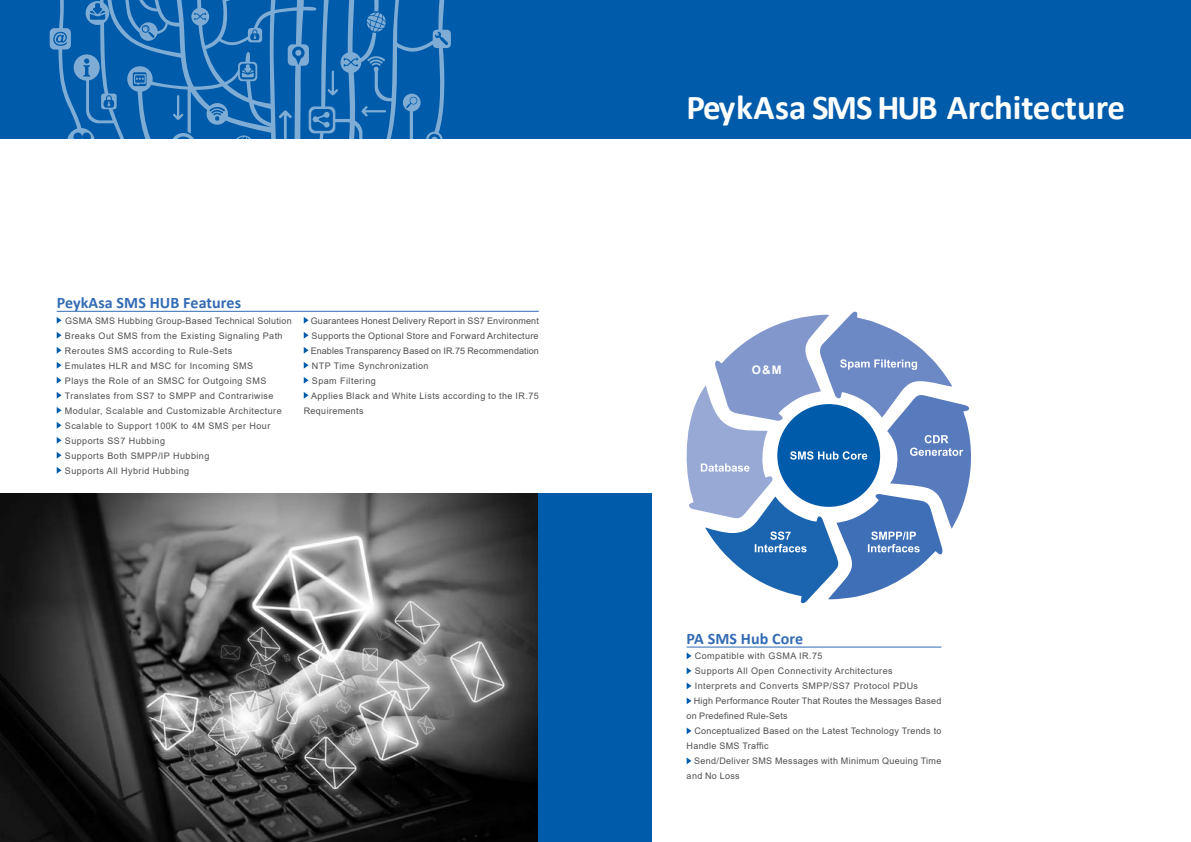
<style>
.page{position:relative;width:1191px;height:842px;background:#fff}
.page>*{position:absolute;margin:0;border:0;box-sizing:border-box;transform-origin:0 0}
.t1{font:700 35px "Calibri";letter-spacing:-.005em;color:#fff}
.t2{font:700 16px "Calibri";letter-spacing:.005em;color:#326bb4}
.t3{font:700 11.8px "Arial";color:#fff}
.t4{font:9px/15px "Arial";letter-spacing:.05em;color:#4f4f51}
.t5{font:9px "Arial";letter-spacing:.03em;color:#4f4f51}
.t6{font:9px "Arial";letter-spacing:.025em;color:#4f4f51}
.t7{font:9px "Arial";letter-spacing:.015em;color:#4f4f51}
.t8{font:9px "Arial";letter-spacing:.01em;color:#4f4f51}
.t9{font:9px "Arial";letter-spacing:.02em;color:#4f4f51}
</style>
<div class="page">
<div style="left:0;top:0;width:1191px;height:138px;background:#005baa"></div>
<svg style="left:50px;top:0;width:401px;height:138px"></svg>
<hr style="left:57px;top:311px;width:482px;height:1px;background:#326bb4">
<svg style="left:57px;top:317px;width:5px;height:7px"></svg>
<svg style="left:57px;top:332px;width:5px;height:7px"></svg>
<svg style="left:57px;top:347px;width:5px;height:7px"></svg>
<svg style="left:57px;top:362px;width:5px;height:7px"></svg>
<svg style="left:57px;top:377px;width:5px;height:7px"></svg>
<svg style="left:57px;top:392px;width:5px;height:7px"></svg>
<svg style="left:57px;top:407px;width:5px;height:7px"></svg>
<svg style="left:57px;top:422px;width:5px;height:7px"></svg>
<svg style="left:57px;top:437px;width:5px;height:7px"></svg>
<svg style="left:57px;top:452px;width:5px;height:7px"></svg>
<svg style="left:57px;top:467px;width:5px;height:7px"></svg>
<svg style="left:304px;top:317px;width:4px;height:7px"></svg>
<svg style="left:304px;top:332px;width:4px;height:7px"></svg>
<svg style="left:304px;top:347px;width:4px;height:7px"></svg>
<svg style="left:304px;top:362px;width:4px;height:7px"></svg>
<svg style="left:304px;top:377px;width:4px;height:7px"></svg>
<svg style="left:304px;top:392px;width:4px;height:7px"></svg>
<svg style="left:0;top:493px;width:539px;height:349px;background:#4f5050"></svg>
<hr style="left:686px;top:646px;width:255px;height:1px;background:#326bb4">
<svg style="left:686px;top:652px;width:5px;height:7px"></svg>
<svg style="left:686px;top:667px;width:5px;height:7px"></svg>
<svg style="left:686px;top:682px;width:5px;height:7px"></svg>
<svg style="left:686px;top:697px;width:5px;height:7px"></svg>
<svg style="left:686px;top:727px;width:5px;height:7px"></svg>
<svg style="left:686px;top:757px;width:5px;height:7px"></svg>
<div style="left:539px;top:493px;width:113px;height:349px;background:#005baa"></div>
<svg style="left:686px;top:312px;width:285px;height:291px"></svg>
<h2 class="t2" style="left:57px;top:291px;width:186px">PeykAsa SMS HUB Features</h2>
<p class="t4" style="left:65px;top:313px;width:228px">GSMA SMS Hubbing Group-Based Technical Solution Breaks Out SMS from the Existing Signaling Path Reroutes SMS according to Rule-Sets<br>Emulates HLR and MSC for Incoming SMS<br>Plays the Role of an SMSC for Outgoing SMS Translates from SS7 to SMPP and Contrariwise Modular, Scalable and Customizable Architecture Scalable to Support 100K to 4M SMS per Hour Supports SS7 Hubbing<br>Supports Both SMPP/IP Hubbing<br>Supports All Hybrid Hubbing</p>
<p class="t7" style="left:311px;top:314px;width:229px">Guarantees Honest Delivery Report in SS7 Environment</p>
<p class="t4" style="left:311px;top:328px;width:229px">Supports the Optional Store and Forward Architecture</p>
<p class="t8" style="left:311px;top:344px;width:230px">Enables Transparency Based on IR.75 Recommendation</p>
<p class="t4" style="left:312px;top:358px;width:118px">NTP Time Synchronization</p>
<p class="t4" style="left:312px;top:373px;width:65px">Spam Filtering</p>
<p class="t4" style="left:311px;top:388px;width:229px">Applies Black and White Lists according to the IR.75</p>
<p class="t4" style="left:304px;top:403px;width:61px">Requirements</p>
<h1 class="t1" style="left:686px;top:83px;width:440px">PeykAsa SMS HUB Architecture</h1>
<h3 class="t3" style="left:752px;top:361px;width:31px">O&amp;M</h3>
<h2 class="t2" style="left:686px;top:627px;width:118px">PA SMS Hub Core</h2>
<p class="t4" style="left:695px;top:648px;width:129px">Compatible with GSMA IR.75</p>
<p class="t4" style="left:695px;top:663px;width:199px">Supports All Open Connectivity Architectures</p>
<p class="t4" style="left:695px;top:678px;width:225px">Interprets and Converts SMPP/SS7 Protocol PDUs</p>
<p class="t6" style="left:694px;top:695px;width:249px">High Performance Router That Routes the Messages Based</p>
<p class="t9" style="left:686px;top:710px;width:103px">on Predefined Rule-Sets</p>
<p class="t5" style="left:694px;top:725px;width:248px">Conceptualized Based on the Latest Technology Trends to</p>
<p class="t5" style="left:686px;top:740px;width:83px">Handle SMS Traffic</p>
<p class="t4" style="left:694px;top:753px;width:249px">Send/Deliver SMS Messages with Minimum Queuing Time</p>
<p class="t4" style="left:686px;top:768px;width:55px">and No Loss</p>
</div>
